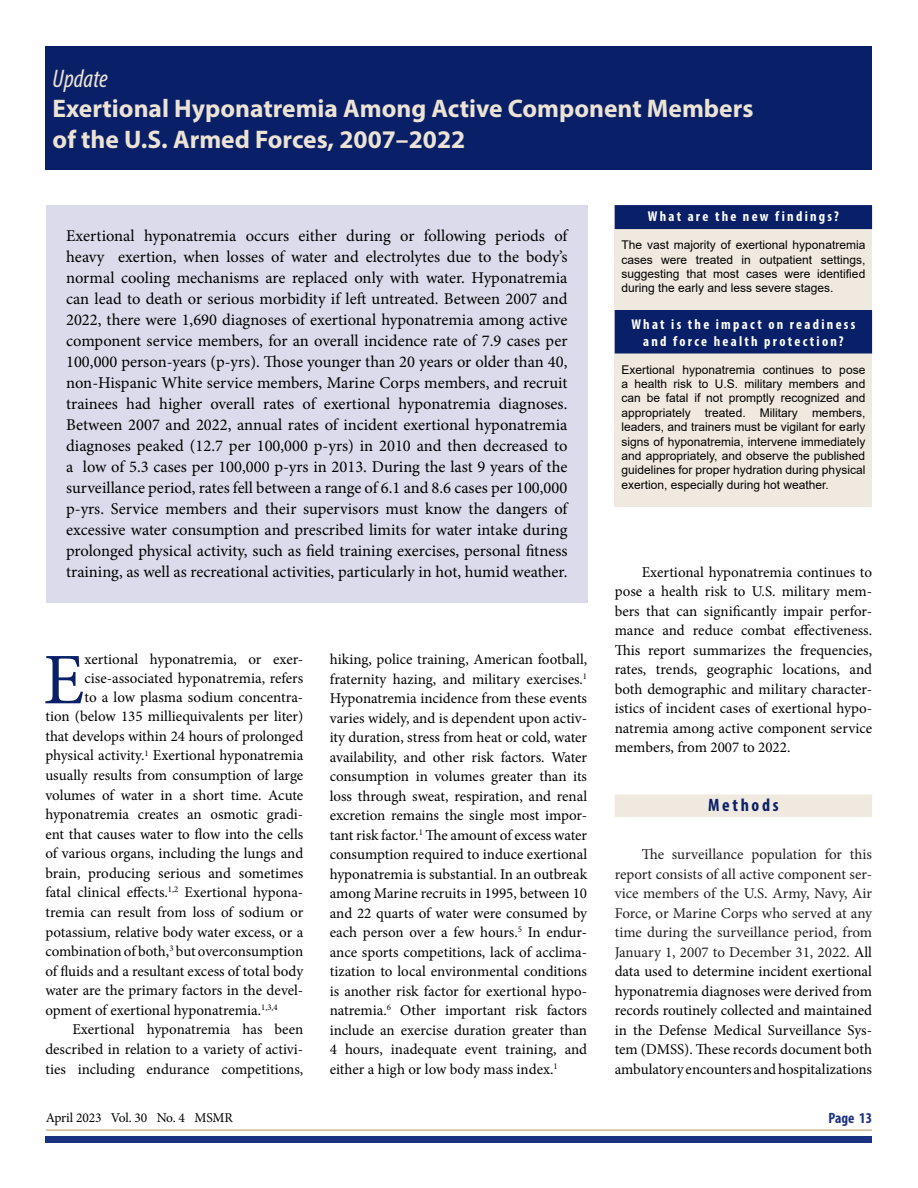
<style>
.page{position:relative;width:918px;height:1188px;background:#fff}
.page>*{position:absolute;margin:0;border:0;box-sizing:border-box;transform-origin:0 0}
.Body_DropCap{font:72.75px "Minion Pro";color:#092068}
.Heads_2021{font:700 25.5px/30.6px "Myriad Pro";color:#ece3d5}
.Section_Heads{font:700 condensed 18px "Myriad Pro";letter-spacing:.15em;color:#092068}
.Abstract{font:16.5px/21px "Minion Pro";color:#000;text-align:justify}
.Body{font:15px/19.5px "Minion Pro";color:#000;text-align:justify}
.Body_DropCap-2{font:15px "Minion Pro";color:#000}
.t1{font:700 condensed 15px "Myriad Pro";color:#1b3281}
.impact_heads{font:700 condensed 14.25px/16.5px "Myriad Pro";letter-spacing:.16em;color:#fff;text-align:center}
.findings_heads{font:700 condensed 14.25px "Myriad Pro";letter-spacing:.16em;color:#fff}
.t2{font:13.5px "Minion Pro";letter-spacing:-.01em;color:#010202}
.findngs_impact_text{font:12px/14.4px "Arial";color:#000;text-align:justify}
.s1{font-weight:400;font-style:italic;font-stretch:condensed}
.s2{color:#221e1f}
.s3{color:#000}
</style>
<div class="page">
<div style="left:46px;top:1136px;width:826px;height:6px;background:#1b3281"></div>
<hr style="left:46px;top:1129px;width:826px;height:2px;background:#cfb691">
<div style="left:46px;top:205px;width:542px;height:398px;background:#dbdbeb"></div>
<div style="left:46px;top:46px;width:826px;height:124px;background:#092068"></div>
<div style="left:615px;top:794px;width:257px;height:23px;background:#f0e9df"></div>
<div style="left:615px;top:205px;width:257px;height:302px;background:#f0e9df"></div>
<div style="left:615px;top:205px;width:257px;height:24px;background:#092068"></div>
<div style="left:615px;top:310px;width:257px;height:43px;background:#092068"></div>
<h1 class="Heads_2021" style="left:53px;top:62px;width:702px"><span class="s1">Update<br></span>Exertional Hyponatremia Among Active Component Members of the U.S. Armed Forces, 2007–2022</h1>
<p class="Abstract" style="left:66px;top:226px;width:503px">Exertional hyponatremia occurs either during or following periods of heavy exertion, when losses of water and electrolytes due to the body’s normal cooling mechanisms are replaced only with water. Hyponatremia can lead to death or serious morbidity if left untreated. Between 2007 and 2022, there were 1,690 diagnoses of exertional hyponatremia among active component service members, for an overall incidence rate of 7.9 cases per 100,000 person-years (p-yrs). Those younger than 20 years or older than 40, non-Hispanic White service members, Marine Corps members, and recruit trainees had higher overall rates of exertional hyponatremia diagnoses.<br>Between 2007 and 2022, annual rates of incident exertional hyponatremia diagnoses peaked (12.7 per 100,000 p-yrs) in 2010 and then decreased to a low of 5.3 cases per 100,000 p-yrs in 2013. During the last 9 years of the surveillance period, rates fell between a range of 6.1 and 8.6 cases per 100,000 p-yrs. Service members and their supervisors must know the dangers of excessive water consumption and prescribed limits for water intake during prolonged physical activity, such as field training exercises, personal fitness training, as well as recreational activities, particularly in hot, humid weather.</p>
<p class="Body_DropCap" style="left:43px;top:631px;width:43px">E</p>
<p class="Body_DropCap-2" style="left:85px;top:649px;width:220px">xertional hyponatremia, or exer-</p>
<p class="Body_DropCap-2" style="left:85px;top:668px;width:220px">cise-associated hyponatremia, refers</p>
<p class="Body_DropCap-2" style="left:85px;top:687px;width:220px">to a low plasma sodium concentra-</p>
<p class="Body_DropCap-2" style="left:45px;top:707px;width:259px">tion (below 135 milliequivalents per liter)</p>
<p class="Body_DropCap-2" style="left:45px;top:726px;width:259px">that develops within 24 hours of prolonged</p>
<p class="Body_DropCap-2" style="left:45px;top:746px;width:259px">physical activity.<sup>1</sup> Exertional hyponatremia</p>
<p class="Body_DropCap-2" style="left:45px;top:765px;width:259px">usually results from consumption of large</p>
<p class="Body_DropCap-2" style="left:45px;top:785px;width:259px">volumes of water in a short time. Acute</p>
<p class="Body_DropCap-2" style="left:45px;top:804px;width:259px">hyponatremia creates an osmotic gradi-</p>
<p class="Body_DropCap-2" style="left:45px;top:824px;width:259px">ent that causes water to flow into the cells</p>
<p class="Body_DropCap-2" style="left:45px;top:843px;width:259px">of various organs, including the lungs and</p>
<p class="Body_DropCap-2" style="left:45px;top:863px;width:259px">brain, producing serious and sometimes</p>
<p class="Body_DropCap-2" style="left:45px;top:883px;width:259px">fatal clinical effects.<sup>1,2</sup> Exertional hypona-</p>
<p class="Body_DropCap-2" style="left:45px;top:902px;width:259px">tremia can result from loss of sodium or</p>
<p class="Body_DropCap-2" style="left:45px;top:922px;width:259px">potassium, relative body water excess, or a</p>
<p class="Body_DropCap-2" style="left:45px;top:941px;width:259px">combination of both,<sup>3</sup> but overconsumption</p>
<p class="Body_DropCap-2" style="left:45px;top:961px;width:259px">of fluids and a resultant excess of total body</p>
<p class="Body_DropCap-2" style="left:45px;top:980px;width:259px">water are the primary factors in the devel-</p>
<p class="Body_DropCap-2" style="left:45px;top:1000px;width:234px">opment of exertional hyponatremia.<sup>1,3,4</sup></p>
<p class="Body" style="left:45px;top:1020px;width:259px;text-indent:27px">Exertional hyponatremia has been described in relation to a variety of activi&shy;ties including endurance competitions,</p>
<p class="Body" style="left:330px;top:650px;width:259px">hiking, police training, American football, fraternity hazing, and military exercises.<sup>1<br></sup>Hyponatremia incidence from these events varies widely, and is dependent upon activ&shy;ity duration, stress from heat or cold, water availability, and other risk factors. Water consumption in volumes greater than its loss through sweat, respiration, and renal excretion remains the single most impor&shy;tant risk factor.<sup>1</sup> The amount of excess water consumption required to induce exertional hyponatremia is substantial. In an outbreak among Marine recruits in 1995, between 10 and 22 quarts of water were consumed by each person over a few hours.<sup>5</sup> In endur&shy;ance sports competitions, lack of acclima&shy;tization to local environmental conditions is another risk factor for exertional hypo&shy;natremia.<sup>6</sup> Other important risk factors include an exercise duration greater than 4 hours, inadequate event training, and either a high or low body mass index.<sup>1</sup></p>
<p class="findings_heads" style="left:648px;top:208px;width:193px">What are the new findings?</p>
<p class="findngs_impact_text" style="left:621px;top:238px;width:245px">The vast majority of exertional hyponatremia cases were treated in outpatient settings, suggesting that most cases were identified during the early and less severe stages.</p>
<p class="impact_heads" style="left:631px;top:316px;width:226px">What is the impact on readiness and force health protection?</p>
<p class="findngs_impact_text" style="left:621px;top:362px;width:245px">Exertional hyponatremia continues to pose a health risk to U.S. military members and can be fatal if not promptly recognized and appropriately treated. Military members, leaders, and trainers must be vigilant for early signs of hyponatremia, intervene immediately and appropriately, and observe the published guidelines for proper hydration during physical exertion, especially during hot weather.</p>
<p class="Body" style="left:615px;top:562px;width:259px;text-indent:27px">Exertional hyponatremia continues to pose a health risk to U.S. military mem&shy;bers that can significantly impair perfor&shy;mance and reduce combat effectiveness.<br>This report summarizes the frequencies, rates, trends, geographic locations, and both demographic and military character&shy;istics of incident cases of exertional hypo&shy;natremia among active component service members, from 2007 to 2022.</p>
<h2 class="Section_Heads" style="left:708px;top:794px;width:72px">Methods</h2>
<p class="Body" style="left:615px;top:845px;width:259px;text-indent:27px"><span class="s2">The surveillance population for this report consists of all active component ser&shy;vice members of the U.S. Army, Navy, Air Force, or Marine Corps who served at any time during the surveillance period, from January 1, 2007 to December 31, 2022.</span> All data used to determine incident exertional hyponatremia diagnoses were derived from records routinely collected and maintained in the Defense Medical Surveillance Sys&shy;tem (DMSS). These records document both ambulatory encounters and hospitalizations</p>
<p class="t2" style="left:46px;top:1109px;width:189px">April 2023 Vol. 30 No. 4 <span class="s3">MSMR</span></p>
<p class="t1" style="left:829px;top:1109px;width:45px">Page 13</p>
</div>
